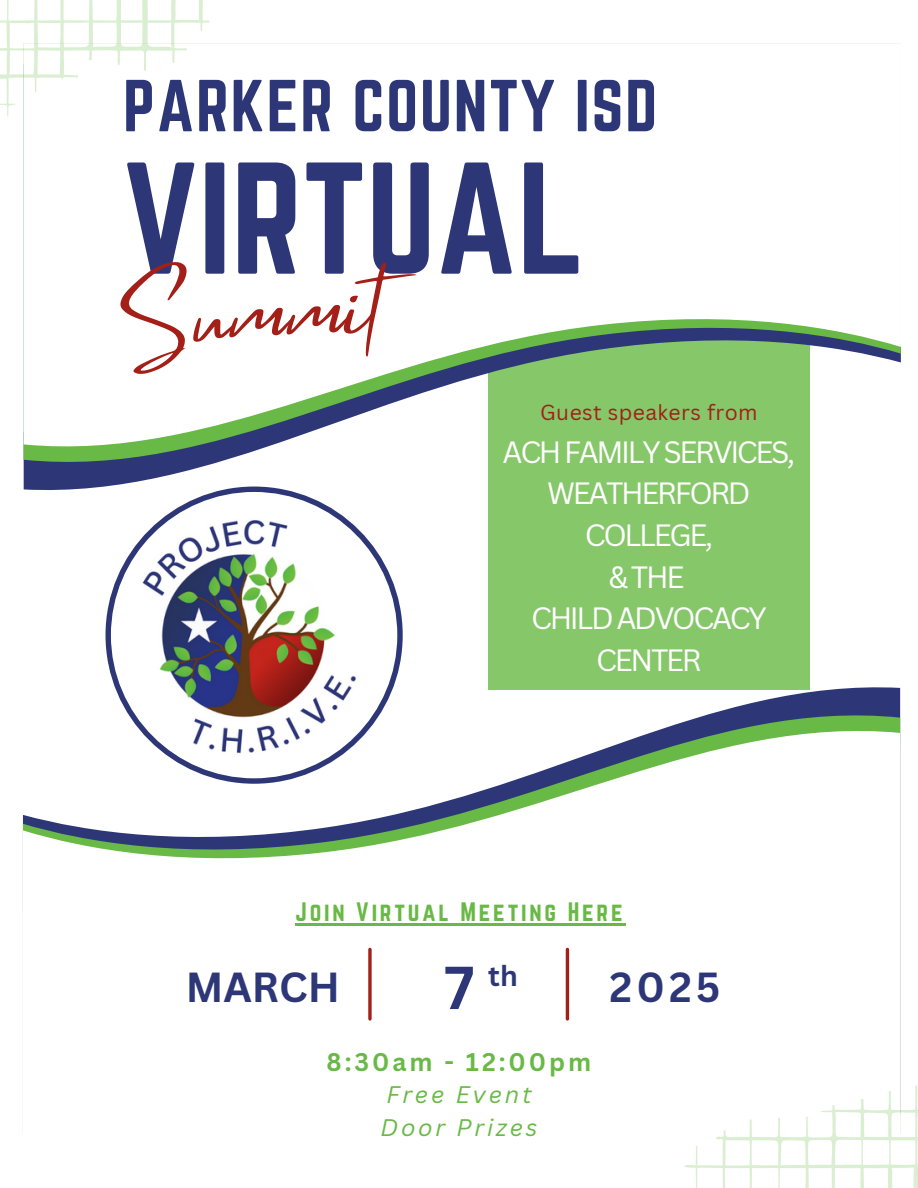
<style>
.page{position:relative;width:918px;height:1188px;background:#fff}
.page>*{position:absolute;margin:0;border:0;box-sizing:border-box;transform-origin:0 0}
.t1{font:139.05px "Norwester";color:#2d3778}
.t2{font:88.2px "Mistrully";color:#a41f18}
.t3{font:64.35px "Norwester";letter-spacing:.025em;color:#2d3778}
.t4{font:700 59.25px "Canva Sans";color:#2d3778}
.t5{font:700 40.95px "Canva Sans";color:#2d3778}
.t6{font:30px/41.7px "Canva Sans";letter-spacing:-.08em;color:#fff;text-align:center}
.t7{font:700 28.2px "Canva Sans";color:#2d3778}
.t8{font:700 24.9px "Canva Sans";letter-spacing:.12em;color:#68b945}
.t9{font:23.4px "Norwester";letter-spacing:.12em;color:#68b945}
.t10{font:italic 23.4px "Canva Sans";letter-spacing:.12em;color:#68b945}
.t11{font:21.15px "Canva Sans";letter-spacing:.02em;color:#a41f18}
</style>
<div class="page">
<div style="left:488px;top:275px;width:322px;height:415px;background:#86c76a"></div>
<svg style="left:24px;top:462px;width:195px;height:17px;fill:#2d3778"></svg>
<svg style="left:24px;top:451px;width:230px;height:11px;background:#58836a"></svg>
<svg style="left:24px;top:275px;width:877px;height:176px"></svg>
<svg style="left:706px;top:698px;width:194px;height:17px;fill:#2d3778"></svg>
<svg style="left:23px;top:727px;width:877px;height:294px"></svg>
<svg style="left:106px;top:487px;width:297px;height:297px"></svg>
<svg style="left:368px;top:949px;width:4px;height:70px"></svg>
<hr style="left:566px;top:949px;width:3px;height:70px;background:#a41f18">
<svg style="left:0;top:0;width:210px;height:117px"></svg>
<svg style="left:685px;top:1076px;width:233px;height:112px"></svg>
<hr style="left:295px;top:923px;width:331px;height:2px;background:#68b945">
<h2 class="t3" style="left:123px;top:67px;width:536px">PARKER COUNTY ISD</h2>
<p class="t1" style="left:123px;top:135px;width:464px">VIRTUAL</p>
<h6 class="t2" style="left:122px;top:249px;width:261px;rotate:-3deg">Summit</h6>
<p class="t11" style="left:540px;top:397px;width:219px">Guest speakers from</p>
<p class="t6" style="left:503px;top:430px;width:294px">ACH FAMILY SERVICES,<br>WEATHERFORD<br>COLLEGE,<br>&amp;THE<br>CHILD ADVOCACY<br>CENTER</p>
<h4 class="t9" style="left:295px;top:897px;width:329px">Join Virtual Meeting Here</h4>
<p class="t5" style="left:186px;top:959px;width:156px">MARCH</p>
<h5 class="t4" style="left:444px;top:946px;width:31px">7</h5>
<p class="t7" style="left:488px;top:956px;width:31px">th</p>
<p class="t5" style="left:610px;top:959px;width:112px">2025</p>
<p class="t8" style="left:327px;top:1045px;width:266px">8:30am - 12:00pm</p>
<h3 class="t10" style="left:386px;top:1078px;width:147px">Free Event</h3>
<h1 class="t10" style="left:381px;top:1111px;width:159px">Door Prizes</h1>
</div>
